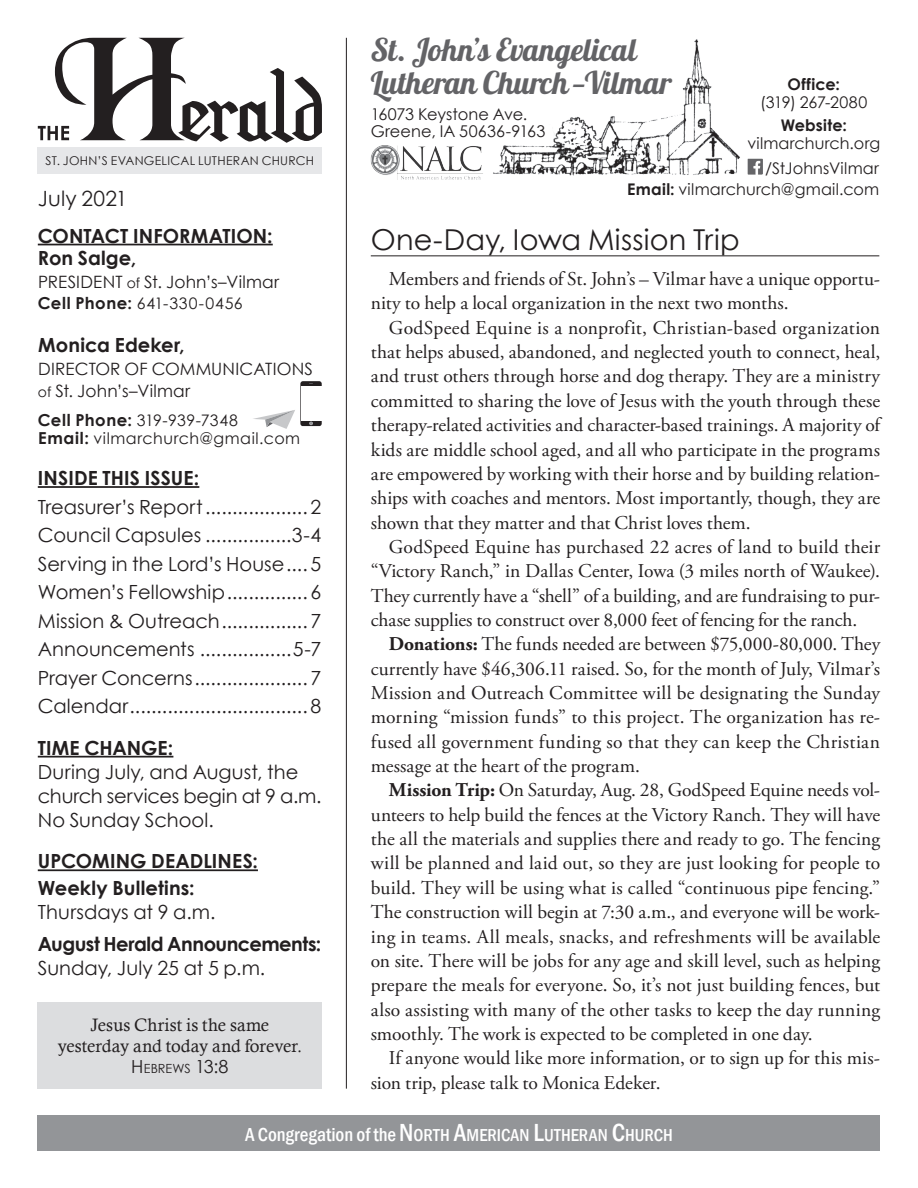
<style>
.page{position:relative;width:918px;height:1188px;background:#fff}
.page>*{position:absolute;margin:0;border:0;box-sizing:border-box;transform-origin:0 0}
.t1{font:31.35px "Lobster 1.4";color:#636366}
.Copy_Lists{font:28.8px "Century Gothic";letter-spacing:.005em;color:#231f20}
.Info{font:21px "Century Gothic";letter-spacing:.01em;color:#231f20}
.Copy_Lists-2{font:19.5px/24.3px "Adobe Garamond Pro";color:#231f20;text-align:justify}
.Info-2{font:19.5px/24px "Century Gothic";color:#231f20}
.Info-3{font:700 19.5px "Century Gothic";color:#231f20}
.Info-4{font:700 19.5px "Century Gothic";letter-spacing:-.025em;color:#231f20}
.Info-5{font:18px/21px "Calisto";letter-spacing:.005em;color:#231f20;text-align:center}
.t2{font:500 condensed 17.85px "Franklin Gothic";color:#fff}
.t3{font:16.95px/22.5px "Century Gothic";letter-spacing:.01em;color:#231f20}
.t4{font:16.2px "Century Gothic";letter-spacing:.005em;color:#231f20}
.t5{font:16.2px "Century Gothic";letter-spacing:-.02em;color:#231f20}
.t6{font:16.05px "Century Gothic";letter-spacing:.01em;color:#231f20}
.t7{font:700 16.05px "Century Gothic";letter-spacing:.015em;color:#231f20}
.t8{font:15.9px "Century Gothic";letter-spacing:.035em;color:#231f20}
.Info-6{font:12.6px "Century Gothic";letter-spacing:.005em;color:#231f20}
.t9{font:12.15px "Century Gothic";letter-spacing:.025em;color:#231f20}
.s1{font-size:13.95px}
.s2{font-weight:700;font-size:16.5px}
.s3{font-size:18px}
.s4{font-weight:700}
.s5{font-size:19.35px}
.s6{font-size:25.35px}
</style>
<div class="page">
<svg style="left:38px;top:38px;width:284px;height:105px"></svg>
<div style="left:38px;top:147px;width:284px;height:27px;background:#e6e7e9"></div>
<hr style="left:346px;top:38px;width:1px;height:1051px;background:#231f20">
<div style="left:38px;top:1115px;width:842px;height:35px;background:#939598"></div>
<img style="left:493px;top:39px;width:247px;height:137px">
<img style="left:371px;top:145px;width:112px;height:34px">
<img style="left:747px;top:159px;width:16px;height:15px">
<div style="left:38px;top:1002px;width:284px;height:87px;background:#dcdddf"></div>
<hr style="left:38px;top:486px;width:161px;height:2px;background:#231f20">
<hr style="left:38px;top:869px;width:220px;height:2px;background:#231f20">
<hr style="left:38px;top:244px;width:235px;height:1px;background:#231f20">
<svg style="left:253px;top:381px;width:69px;height:48px"></svg>
<hr style="left:371px;top:255px;width:508px;height:1px;background:#231f20">
<hr style="left:38px;top:756px;width:135px;height:2px;background:#231f20">
<p class="t9" style="left:46px;top:153px;width:270px">ST. JOHN’S EVANGELICAL LUTHERAN CHURCH</p>
<p class="Info" style="left:38px;top:185px;width:91px">July 2021</p>
<p class="Info-3" style="left:38px;top:223px;width:236px">CONTACT INFORMATION:</p>
<p class="Info-3" style="left:38px;top:246px;width:100px">Ron Salge,</p>
<p class="t3" style="left:38px;top:270px;width:243px">PRESIDENT <span class="s1">of</span> St. John’s–Vilmar</p>
<p class="t8" style="left:38px;top:293px;width:206px"><span class="s2">Cell Phone:</span> 641-330-0456</p>
<p class="Info-3" style="left:38px;top:333px;width:148px">Monica Edeker,</p>
<p class="t3" style="left:38px;top:357px;width:277px">DIRECTOR OF COMMUNICATIONS <span class="s1">of</span> St. John’s–Vilmar</p>
<p class="t8" style="left:38px;top:410px;width:202px"><span class="s2">Cell Phone:</span> 319-939-7348</p>
<p class="t8" style="left:38px;top:428px;width:263px"><span class="s2">Email:</span> vilmarchurch@gmail.com</p>
<p class="Info-3" style="left:38px;top:466px;width:163px">INSIDE THIS ISSUE:</p>
<p class="Info-2" style="left:38px;top:494px;width:285px">Treasurer’s Report................... 2</p>
<p class="Info-2" style="left:38px;top:523px;width:285px">Council Capsules ................3-4</p>
<p class="Info-2" style="left:38px;top:551px;width:285px">Serving in the Lord’s House.... 5</p>
<p class="Info-2" style="left:38px;top:580px;width:285px">Women’s Fellowship............... 6</p>
<p class="Info-2" style="left:38px;top:608px;width:285px">Mission &amp; Outreach................ 7</p>
<p class="Info-2" style="left:38px;top:637px;width:285px">Announcements .................5-7</p>
<p class="Info-2" style="left:38px;top:665px;width:285px">Prayer Concerns.....................7</p>
<p class="Info-2" style="left:38px;top:694px;width:285px">Calendar................................. 8</p>
<p class="Info-3" style="left:38px;top:736px;width:137px">TIME CHANGE:</p>
<p class="Info-2" style="left:38px;top:760px;width:285px">During July, and August, the church services begin at 9 a.m.</p>
<p class="Info-2" style="left:38px;top:808px;width:177px">No Sunday School.</p>
<p class="Info-3" style="left:38px;top:849px;width:222px">UPCOMING DEADLINES:</p>
<p class="Info-3" style="left:38px;top:876px;width:158px">Weekly Bulletins:</p>
<p class="Info-2" style="left:38px;top:900px;width:179px">Thursdays at 9 a.m.</p>
<p class="Info-4" style="left:38px;top:932px;width:285px">August Herald Announcements:</p>
<p class="Info-2" style="left:38px;top:956px;width:229px">Sunday, July 25 at 5 p.m.</p>
<p class="Info-5" style="left:58px;top:1014px;width:246px">Jesus Christ is the same yesterday and today and forever.</p>
<p class="Info-6" style="left:131px;top:1061px;width:99px"><span class="s3">H</span>EBREWS <span class="s3">13:8</span></p>
<p class="t1" style="left:371px;top:30px;width:267px">St. John’s Evangelical</p>
<p class="t1" style="left:371px;top:63px;width:303px">Lutheran Church—Vilmar</p>
<p class="t5" style="left:371px;top:104px;width:158px">16073 Keystone Ave.</p>
<p class="t4" style="left:371px;top:121px;width:176px">Greene, IA 50636-9163</p>
<p class="t7" style="left:788px;top:74px;width:54px">Office:</p>
<p class="t6" style="left:760px;top:93px;width:109px">(319) 267-2080</p>
<p class="t7" style="left:781px;top:115px;width:68px">Website:</p>
<p class="t6" style="left:747px;top:133px;width:134px">vilmarchurch.org</p>
<p class="t6" style="left:765px;top:158px;width:115px">/StJohnsVilmar</p>
<p class="t6" style="left:627px;top:179px;width:254px"><span class="s4">Email:</span> vilmarchurch@gmail.com</p>
<p class="Copy_Lists" style="left:371px;top:222px;width:370px">One-Day, Iowa Mission Trip</p>
<p class="Copy_Lists-2" style="left:371px;top:267px;width:511px;text-indent:18px">Members and friends of St. John’s – Vilmar have a unique opportu&shy;nity to help a local organization in the next two months.</p>
<p class="Copy_Lists-2" style="left:371px;top:316px;width:511px;text-indent:18px">GodSpeed Equine is a nonprofit, Christian-based organization that helps abused, abandoned, and neglected youth to connect, heal, and trust others through horse and dog therapy. They are a ministry committed to sharing the love of Jesus with the youth through these therapy-related activities and character-based trainings. A majority of kids are middle school aged, and all who participate in the programs are empowered by working with their horse and by building relation&shy;ships with coaches and mentors. Most importantly, though, they are shown that they matter and that Christ loves them.</p>
<p class="Copy_Lists-2" style="left:371px;top:535px;width:511px;text-indent:18px">GodSpeed Equine has purchased 22 acres of land to build their “Victory Ranch,” in Dallas Center, Iowa (3 miles north of Waukee).<br>They currently have a “shell” of a building, and are fundraising to pur&shy;chase supplies to construct over 8,000 feet of fencing for the ranch.</p>
<p class="Copy_Lists-2" style="left:371px;top:633px;width:511px;text-indent:18px"><span class="s4">Donations:</span> The funds needed are between $75,000-80,000. They currently have $46,306.11 raised. So, for the month of July, Vilmar’s Mission and Outreach Committee will be designating the Sunday morning “mission funds” to this project. The organization has re&shy;fused all government funding so that they can keep the Christian message at the heart of the program.</p>
<p class="Copy_Lists-2" style="left:371px;top:779px;width:511px;text-indent:18px"><span class="s4">Mission Trip:</span> On Saturday, Aug. 28, GodSpeed Equine needs vol&shy;unteers to help build the fences at the Victory Ranch. They will have the all the materials and supplies there and ready to go. The fencing will be planned and laid out, so they are just looking for people to build. They will be using what is called “continuous pipe fencing.” The construction will begin at 7:30 a.m., and everyone will be work&shy;ing in teams. All meals, snacks, and refreshments will be available on site. There will be jobs for any age and skill level, such as helping prepare the meals for everyone. So, it’s not just building fences, but also assisting with many of the other tasks to keep the day running smoothly. The work is expected to be completed in one day.</p>
<p class="Copy_Lists-2" style="left:371px;top:1047px;width:511px;text-indent:18px">If anyone would like more information, or to sign up for this mis&shy;sion trip, please talk to Monica Edeker.</p>
<p class="t2" style="left:245px;top:1124px;width:429px"><span class="s5">A Congregation of the</span> <span class="s6">N</span>ORTH <span class="s6">A</span>MERICAN <span class="s6">L</span>UTHERAN <span class="s6">C</span>HURCH</p>
</div>
